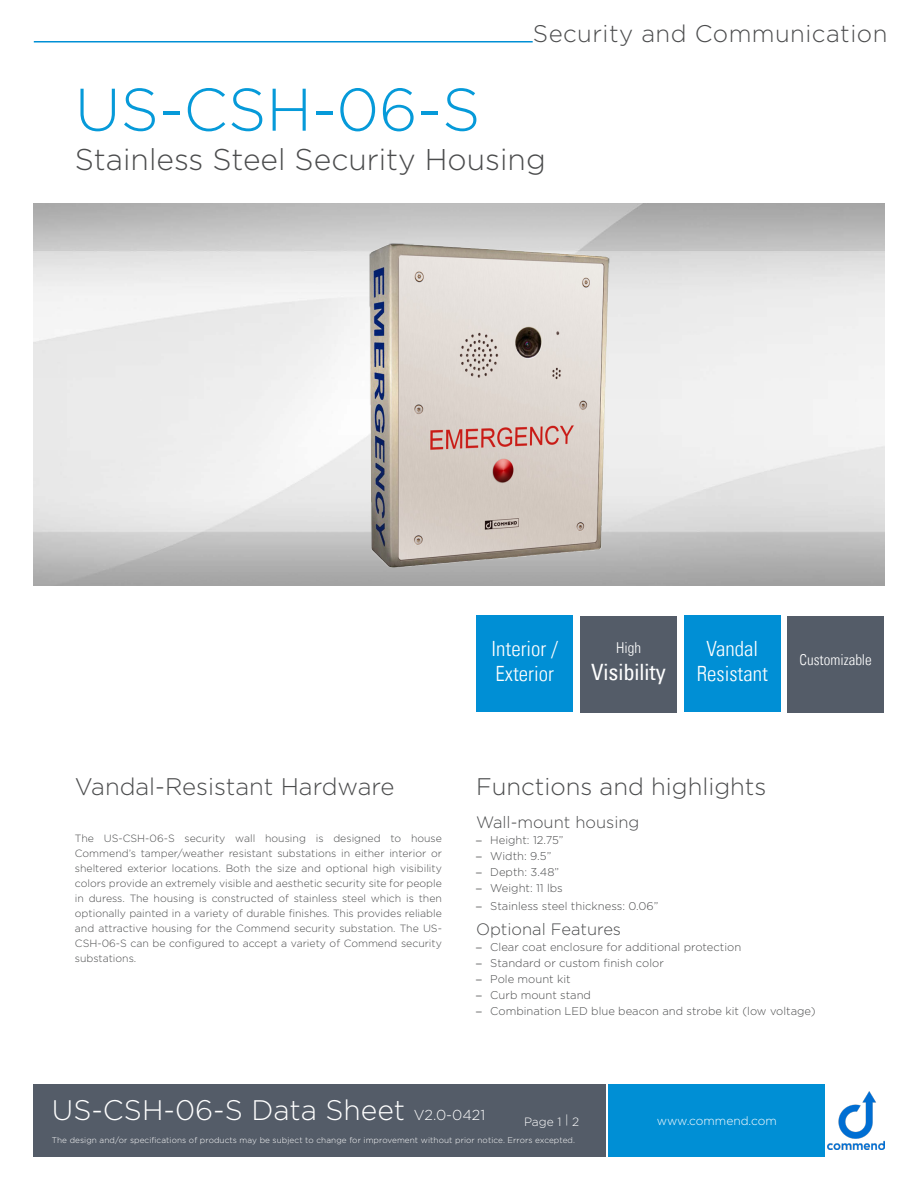
<style>
.page{position:relative;width:918px;height:1188px;background:#fff}
.page>*{position:absolute;margin:0;border:0;box-sizing:border-box;transform-origin:0 0}
.t1{font:300 60px "Gotham";color:#069ad9}
.t2{font:300 30px "Gotham";color:#4b4c4d}
.t3{font:300 28.2px "Gotham";color:#fff}
.t4{font:300 24px "Gotham";color:#4b4c4d}
.t5{font:300 24px "Gotham";letter-spacing:.02em;color:#4b4c4d}
.t6{font:condensed 22.5px "Univers Com 57";color:#fff}
.t7{font:21px/25.2px "Univers Com 47 Light Cond";color:#fff}
.highlight-bullets{font:300 16.5px "Gotham";color:#4b4c4d}
.t8{font:15px "Univers Com 47 Light Cond";color:#fff}
.t9{font:300 12px "Gotham";color:#fff}
.t10{font:300 11.25px "Gotham";color:#4b4c4d}
.txt{font:300 10.5px/15px "Gotham";color:#4b4c4d;text-align:justify}
.t11{font:300 8.25px "Gotham";letter-spacing:.01em;color:#fff}
.s1{font-family:"Univers Com 45"}
.s2{font-size:14.4px}
</style>
<div class="page">
<img style="left:828px;top:1092px;width:56px;height:57px">
<img style="left:348px;top:224px;width:281px;height:350px">
<div style="left:34px;top:1084px;width:572px;height:73px;background:#545c68"></div>
<div style="left:609px;top:1084px;width:216px;height:73px;background:#008fd5"></div>
<hr style="left:34px;top:41px;width:499px;height:2px;background:#008fd5">
<div style="left:476px;top:615px;width:97px;height:97px;background:#008fd5"></div>
<div style="left:580px;top:616px;width:97px;height:96px;background:#545c68"></div>
<div style="left:684px;top:615px;width:97px;height:97px;background:#008fd5"></div>
<div style="left:787px;top:616px;width:97px;height:96px;background:#545c68"></div>
<p class="t1" style="left:75px;top:72px;width:407px">US-CSH-06-S</p>
<h3 class="t5" style="left:533px;top:19px;width:356px">Security and Communication</h3>
<p class="t2" style="left:75px;top:141px;width:472px">Stainless Steel Security Housing</p>
<p class="t7" style="left:492px;top:636px;width:68px">Interior /<br>Exterior</p>
<p class="t8" style="left:616px;top:638px;width:26px">High</p>
<p class="t6" style="left:591px;top:657px;width:76px">Visibility</p>
<p class="t7" style="left:697px;top:636px;width:73px;text-align:center">Vandal<br>Resistant</p>
<p class="t8" style="left:800px;top:651px;width:74px">Customizable</p>
<p class="t4" style="left:75px;top:771px;width:321px">Vandal-Resistant Hardware</p>
<p class="txt" style="left:75px;top:830px;width:369px">The US-CSH-06-S security wall housing is designed to house Commend’s tamper/weather resistant substations in either interior or sheltered exterior locations. Both the size and optional high visibility colors provide an extremely visible and aesthetic security site for people in duress. The housing is constructed of stainless steel which is then optionally painted in a variety of durable finishes. This provides reliable and attractive housing for the Commend security substation. The US-CSH-06-S can be configured to accept a variety of Commend security substations.</p>
<p class="t4" style="left:476px;top:771px;width:292px">Functions and highlights</p>
<p class="highlight-bullets" style="left:476px;top:812px;width:165px">Wall-mount housing</p>
<p class="t10" style="left:476px;top:833px;width:89px"><span class="s1">–</span> Height: 12.75”</p>
<p class="t10" style="left:476px;top:849px;width:77px"><span class="s1">–</span> Width: 9.5”</p>
<p class="t10" style="left:476px;top:865px;width:85px"><span class="s1">–</span> Depth: 3.48”</p>
<p class="t10" style="left:476px;top:881px;width:88px"><span class="s1">–</span> Weight: 11 lbs</p>
<p class="t10" style="left:476px;top:899px;width:184px"><span class="s1">–</span> Stainless steel thickness: 0.06”</p>
<p class="highlight-bullets" style="left:476px;top:919px;width:147px">Optional Features</p>
<p class="t10" style="left:476px;top:940px;width:267px"><span class="s1">–</span> Clear coat enclosure for additional protection</p>
<p class="t10" style="left:476px;top:956px;width:189px"><span class="s1">–</span> Standard or custom finish color</p>
<p class="t10" style="left:476px;top:972px;width:96px"><span class="s1">–</span> Pole mount kit</p>
<p class="t10" style="left:476px;top:988px;width:117px"><span class="s1">–</span> Curb mount stand</p>
<p class="t10" style="left:476px;top:1004px;width:341px"><span class="s1">–</span> Combination LED blue beacon and strobe kit (low voltage)</p>
<h3 class="t3" style="left:52px;top:1092px;width:435px">US-CSH-06-S Data Sheet <span class="s2">V2.0-0421</span></h3>
<p class="t9" style="left:524px;top:1114px;width:57px">Page 1 | 2</p>
<p class="t11" style="left:52px;top:1135px;width:525px">The design and/or specifications of products may be subject to change for improvement without prior notice. Errors excepted.</p>
<p class="t9" style="left:657px;top:1113px;width:122px">www.commend.com</p>
</div>
